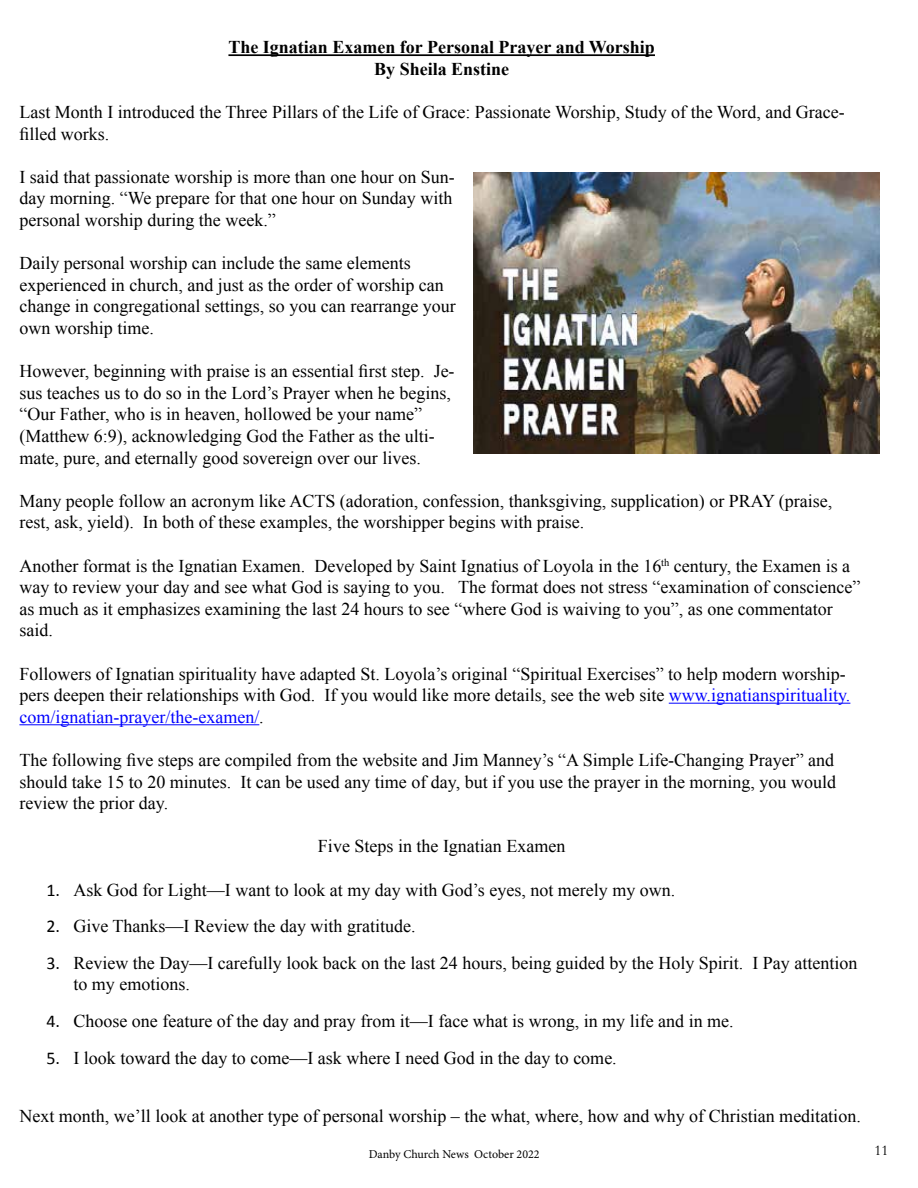
<style>
.page{position:relative;width:918px;height:1188px;background:#fff}
.page>*{position:absolute;margin:0;border:0;box-sizing:border-box;transform-origin:0 0}
.t1{font:18px/21.6px "Times New Roman";color:#000}
.t2{font:700 18px/21.6px "Times New Roman";color:#000;text-align:center}
.t3{font:15px "Garamond";color:#000}
.t4{font:12px "Minion Pro";color:#000}
.s1{color:#00f}
.s2{font-family:"Calibri"}
</style>
<div class="page">
<hr style="left:228px;top:54px;width:427px;height:2px;background:#000">
<hr style="left:669px;top:703px;width:181px;height:1px;background:#00f">
<hr style="left:19px;top:724px;width:240px;height:1px;background:#00f">
<img style="left:473px;top:173px;width:407px;height:281px">
<p class="t2" style="left:228px;top:36px;width:428px">The Ignatian Examen for Personal Prayer and Worship<br>By Sheila Enstine</p>
<p class="t1" style="left:19px;top:101px;width:827px">Last Month I introduced the Three Pillars of the Life of Grace: Passionate Worship, Study of the Word, and Grace&shy;filled works.</p>
<p class="t1" style="left:19px;top:166px;width:437px">I said that passionate worship is more than one hour on Sun&shy;day morning. “We prepare for that one hour on Sunday with personal worship during the week.”</p>
<p class="t1" style="left:19px;top:252px;width:438px">Daily personal worship can include the same elements experienced in church, and just as the order of worship can change in congregational settings, so you can rearrange your own worship time.</p>
<p class="t1" style="left:19px;top:360px;width:437px">However, beginning with praise is an essential first step. Je&shy;sus teaches us to do so in the Lord’s Prayer when he begins, “Our Father, who is in heaven, hollowed be your name” (Matthew 6:9), acknowledging God the Father as the ulti&shy;mate, pure, and eternally good sovereign over our lives.</p>
<p class="t1" style="left:19px;top:490px;width:815px">Many people follow an acronym like ACTS (adoration, confession, thanksgiving, supplication) or PRAY (praise, rest, ask, yield). In both of these examples, the worshipper begins with praise.</p>
<p class="t1" style="left:19px;top:555px;width:842px">Another format is the Ignatian Examen. Developed by Saint Ignatius of Loyola in the 16<sup>th</sup> century, the Examen is a way to review your day and see what God is saying to you. The format does not stress “examination of conscience” as much as it emphasizes examining the last 24 hours to see “where God is waiving to you”, as one commentator said.</p>
<p class="t1" style="left:19px;top:663px;width:832px">Followers of Ignatian spirituality have adapted St. Loyola’s original “Spiritual Exercises” to help modern worship&shy;pers deepen their relationships with God. If you would like more details, see the web site <span class="s1">www.ignatianspirituality. com/ignatian-prayer/the-examen/</span>.</p>
<p class="t1" style="left:19px;top:749px;width:818px;text-align:justify">The following five steps are compiled from the website and Jim Manney’s “A Simple Life-Changing Prayer” and should take 15 to 20 minutes. It can be used any time of day, but if you use the prayer in the morning, you would review the prior day.</p>
<p class="t1" style="left:318px;top:835px;width:249px">Five Steps in the Ignatian Examen</p>
<p class="t1" style="left:46px;top:879px;width:630px"><span class="s2">1.</span> Ask God for Light—I want to look at my day with God’s eyes, not merely my own.</p>
<p class="t1" style="left:46px;top:915px;width:371px"><span class="s2">2.</span> Give Thanks—I Review the day with gratitude.</p>
<p class="t1" style="left:73px;top:952px;width:785px;text-indent:-27px"><span class="s2">3.</span> Review the Day—I carefully look back on the last 24 hours, being guided by the Holy Spirit. I Pay attention to my emotions.</p>
<p class="t1" style="left:46px;top:1010px;width:689px"><span class="s2">4.</span> Choose one feature of the day and pray from it—I face what is wrong, in my life and in me.</p>
<p class="t1" style="left:46px;top:1047px;width:572px"><span class="s2">5.</span> I look toward the day to come—I ask where I need God in the day to come.</p>
<p class="t1" style="left:19px;top:1105px;width:843px">Next month, we’ll look at another type of personal worship – the what, where, how and why of Christian meditation.</p>
<p class="t4" style="left:369px;top:1146px;width:172px">Danby Church News October 2022</p>
<p class="t3" style="left:874px;top:1141px;width:16px">11</p>
</div>
